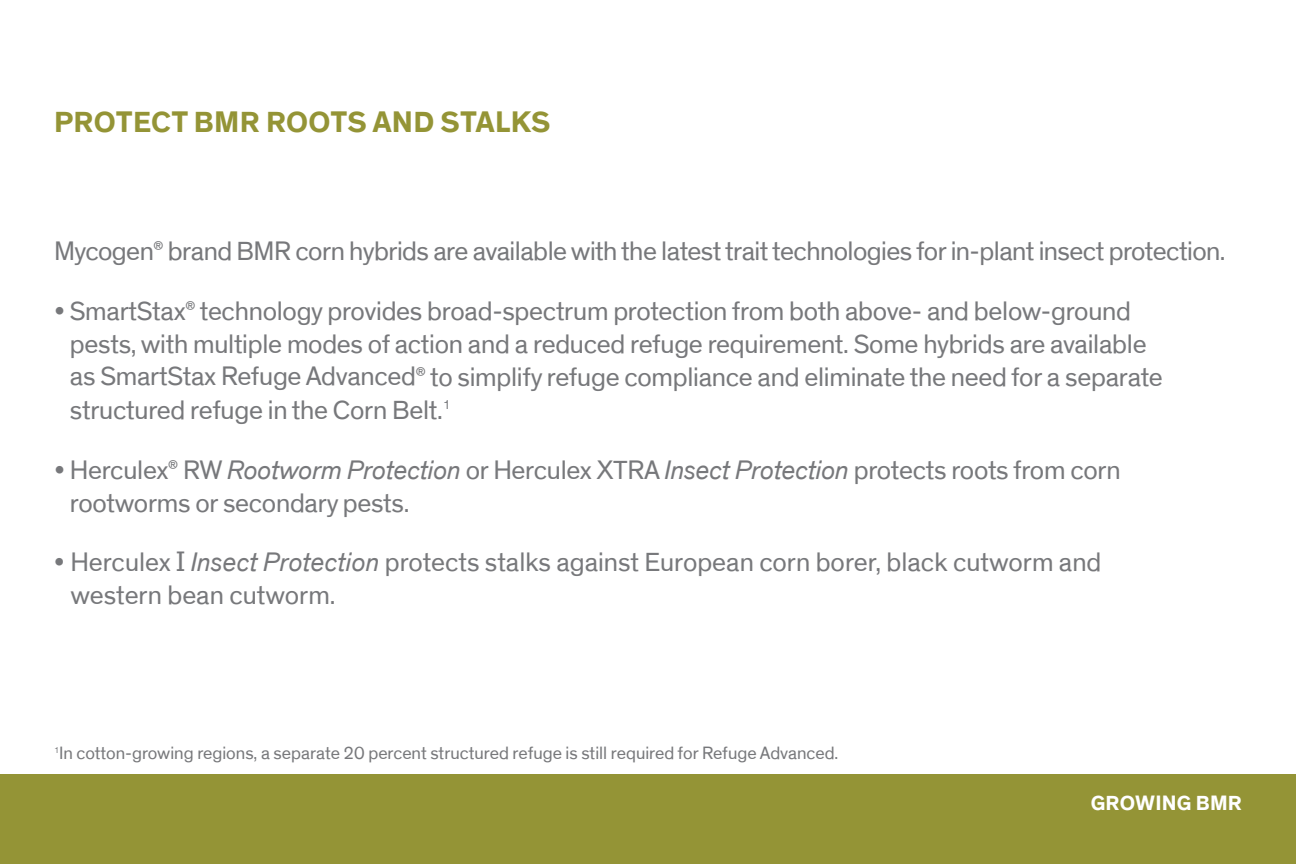
<style>
.page{position:relative;width:1296px;height:864px;background:#fff}
.page>*{position:absolute;margin:0;border:0;box-sizing:border-box;transform-origin:0 0}
.t1{font:700 30px "Dow Corporate";letter-spacing:.01em;color:#949436}
.t2{font:27px/33px "Dow Corporate";letter-spacing:-.01em;color:#77787b}
.t3{font:700 21px "Dow Corporate";letter-spacing:.01em;color:#fff}
.t4{font:18px "Dow Corporate";color:#77787b}
.s1{font-style:italic}
.s2{font-family:"Memphis";font-weight:500}
</style>
<div class="page">
<div style="left:0;top:774px;width:1296px;height:90px;background:#949436"></div>
<p class="t1" style="left:54px;top:103px;width:498px">PROTECT BMR ROOTS AND STALKS</p>
<p class="t2" style="left:54px;top:235px;width:1173px">Mycogen<sup>®</sup> brand BMR corn hybrids are available with the latest trait technologies for in-plant insect protection.</p>
<p class="t2" style="left:70px;top:295px;width:1095px;text-indent:-16px">• SmartStax<sup>®</sup> technology provides broad-spectrum protection from both above- and below-ground pests, with multiple modes of action and a reduced refuge requirement. Some hybrids are available as SmartStax Refuge Advanced<sup>®</sup> to simplify refuge compliance and eliminate the need for a separate structured refuge in the Corn Belt.<sup>1</sup></p>
<p class="t2" style="left:70px;top:454px;width:1052px;text-indent:-16px">• Herculex<sup>®</sup> RW <span class="s1">Rootworm Protection</span> or Herculex XTRA <span class="s1">Insect Protection</span> protects roots from corn rootworms or secondary pests.</p>
<p class="t2" style="left:70px;top:547px;width:1033px;text-indent:-16px">• Herculex <span class="s2">I</span> <span class="s1">Insect Protection</span> protects stalks against European corn borer, black cutworm and western bean cutworm.</p>
<p class="t4" style="left:54px;top:743px;width:786px"><sup>1</sup>In cotton-growing regions, a separate 20 percent structured refuge is still required for Refuge Advanced.</p>
<p class="t3" style="left:1091px;top:790px;width:153px">GROWING BMR</p>
</div>
